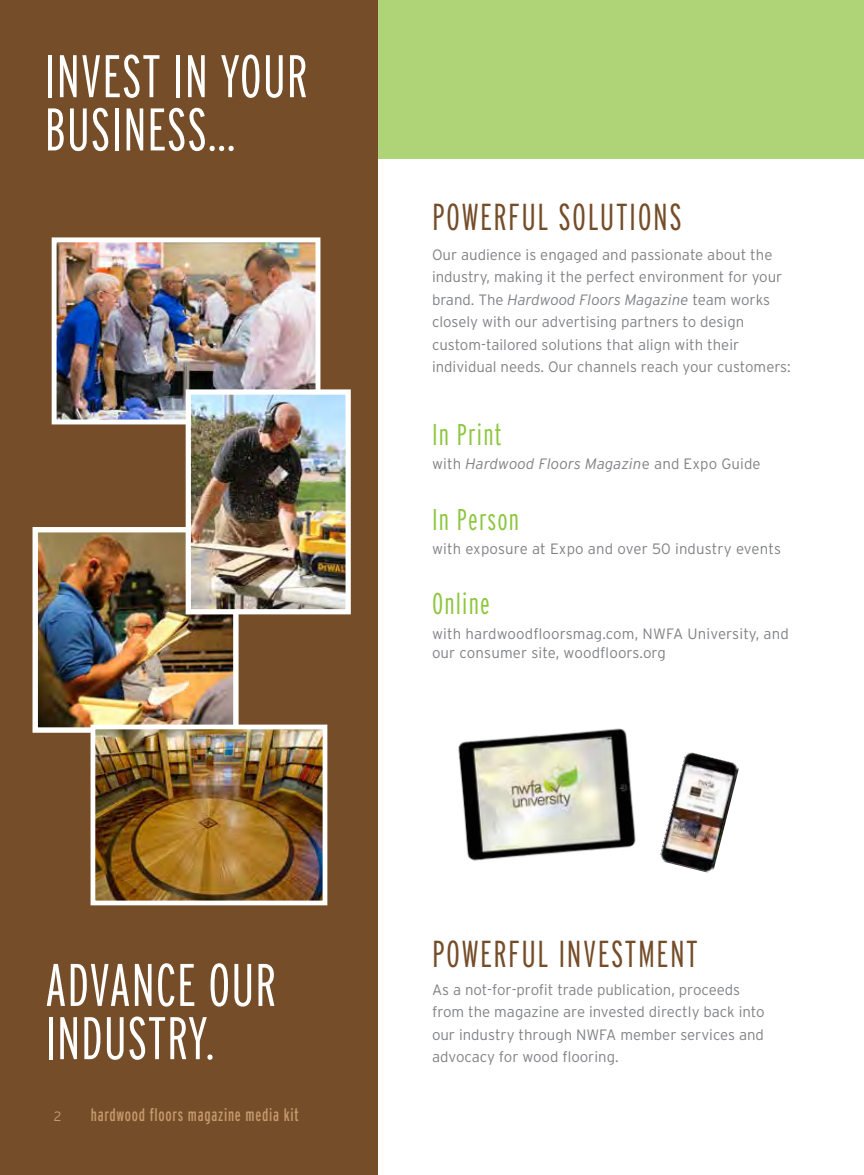
<style>
.page{position:relative;width:864px;height:1175px;background:#fff}
.page>*{position:absolute;margin:0;border:0;box-sizing:border-box;transform-origin:0 0}
.t1{font:300 extra-condensed 60px/53.2px "Interstate";letter-spacing:.01em;color:#fff}
.t2{font:300 extra-condensed 37.5px "Interstate";letter-spacing:.04em;color:#754d29}
.t3{font:300 extra-condensed 30px "Interstate";letter-spacing:.04em;color:#8dc63f}
.t4{font:extra-condensed 18px "Interstate";letter-spacing:.04em;color:#c49a6c}
.t5{font:300 15px/22.5px "Interstate";color:#808285}
.t6{font:italic 300 15px "Interstate";letter-spacing:.01em;color:#808285}
.t7{font:300 13.5px "Interstate";color:#c49a6c}
.s1{font-style:italic}
.s2{font-style:normal}
</style>
<div class="page">
<div style="left:212px;top:0;width:652px;height:158px;background:#aed477"></div>
<div style="left:0;top:0;width:378px;height:1174px;background:#754d29"></div>
<img style="left:58px;top:243px;width:256px;height:175px">
<div style="left:52px;top:237px;width:268px;height:187px;border:5px solid #fff"></div>
<img style="left:39px;top:533px;width:194px;height:193px">
<div style="left:33px;top:527px;width:206px;height:205px;border:5px solid #fff"></div>
<img style="left:192px;top:395px;width:153px;height:213px">
<div style="left:186px;top:389px;width:165px;height:225px;border:5px solid #fff"></div>
<img style="left:97px;top:730px;width:224px;height:169px">
<div style="left:91px;top:724px;width:236px;height:181px;border:5px solid #fff"></div>
<img style="left:458px;top:728px;width:178px;height:133px">
<img style="left:660px;top:752px;width:79px;height:121px">
<h1 class="t1" style="left:45px;top:49px;width:265px">INVEST IN YOUR<br>BUSINESS...</h1>
<h1 class="t1" style="left:45px;top:957px;width:233px">ADVANCE OUR<br>INDUSTRY.</h1>
<p class="t7" style="left:54px;top:1107px;width:9px">2</p>
<p class="t4" style="left:91px;top:1104px;width:209px">hardwood floors magazine media kit</p>
<h2 class="t2" style="left:432px;top:194px;width:251px">POWERFUL SOLUTIONS</h2>
<p class="t5" style="left:432px;top:243px;width:360px">Our audience is engaged and passionate about the industry, making it the perfect environment for your brand. The <span class="s1">Hardwood Floors Magazine</span> team works closely with our advertising partners to design custom-tailored solutions that align with their individual needs. Our channels reach your customers:</p>
<h3 class="t3" style="left:432px;top:416px;width:71px">In Print</h3>
<p class="t6" style="left:432px;top:454px;width:330px"><span class="s2">with</span> Hardwood Floors Magazin<span class="s2">e and Expo Guide</span></p>
<h3 class="t3" style="left:432px;top:501px;width:89px">In Person</h3>
<p class="t5" style="left:432px;top:537px;width:351px">with exposure at Expo and over 50 industry events</p>
<h3 class="t3" style="left:432px;top:585px;width:59px">Online</h3>
<p class="t5" style="left:432px;top:624px;width:358px;line-height:19.5px">with hardwoodfloorsmag.com, NWFA University, and our consumer site, woodfloors.org</p>
<h2 class="t2" style="left:432px;top:930px;width:267px">POWERFUL INVESTMENT</h2>
<p class="t5" style="left:432px;top:978px;width:334px">As a not-for-profit trade publication, proceeds from the magazine are invested directly back into our industry through NWFA member services and advocacy for wood flooring.</p>
</div>
